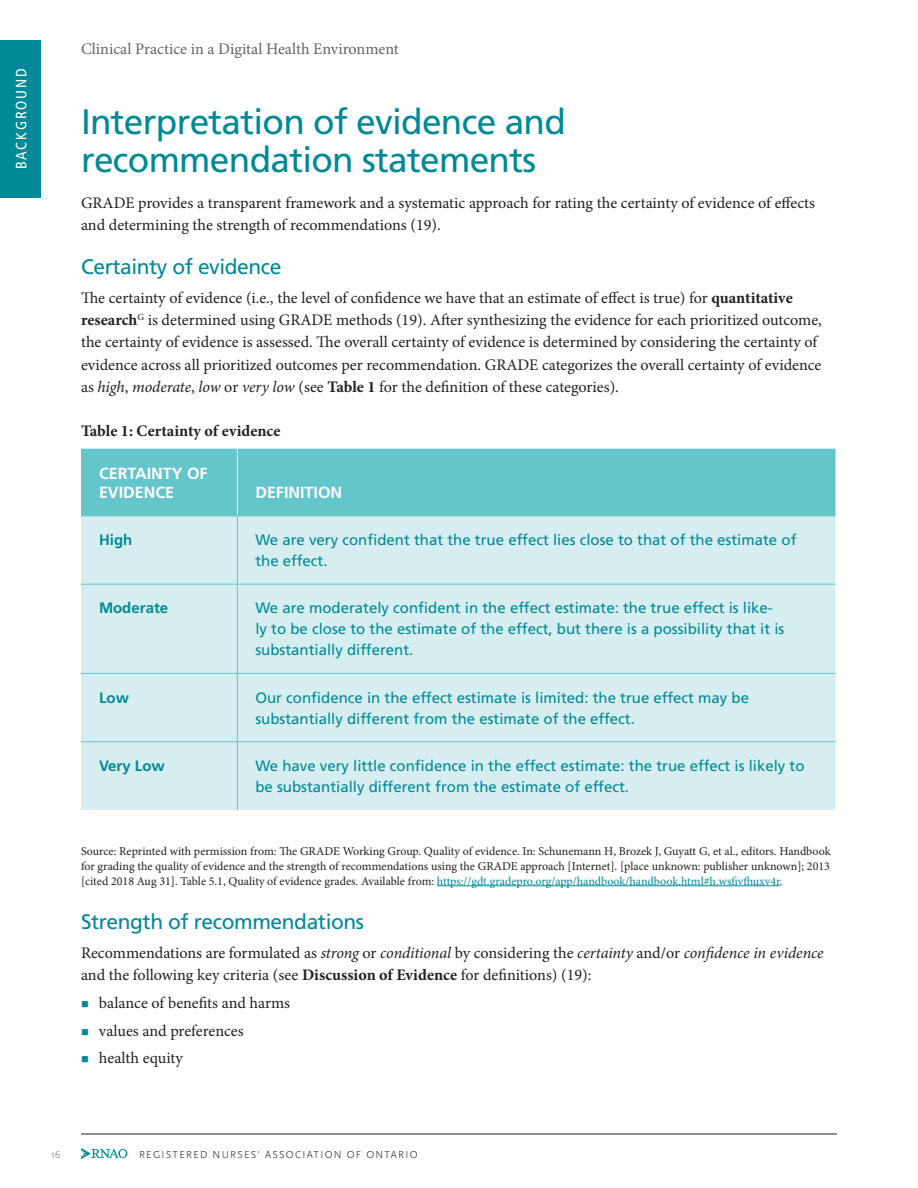
<style>
.page{position:relative;width:918px;height:1188px;background:#fff}
.page>*{position:absolute;margin:0;border:0;box-sizing:border-box;transform-origin:0 0}
.MAIN__Header{font:35.25px/37.5px "Frutiger LT Std";letter-spacing:-.02em;color:#008996}
.MAIN__Header_2{font:21px "Frutiger LT Std";letter-spacing:-.02em;color:#008996}
.MAIN___tabs{font:16.2px/22.2px "Minion Pro";color:#231f20}
.t1{font:16.2px "Minion Pro";color:#636366}
.TABLE___HEADER_white{font:700 16.2px/19.2px "Frutiger LT Std";color:#fff}
.MAIN___Table_Figure_text_bold{font:700 16.2px "Minion Pro";color:#231f20}
.TABLE__main_text_-_GR{font:15px/21px "Frutiger LT Std";color:#008996}
.TABLE__main_text_-_GR-2{font:700 15px "Frutiger LT Std";color:#008996}
.t2{font:condensed 15px "Frutiger LT Std";letter-spacing:.12em;color:#fff}
.FOOTNOTES{font:12px/15px "Minion Pro";letter-spacing:-.005em;color:#231f20;text-align:justify}
.t3{font:300 10.5px "Scala Sans OT";letter-spacing:.12em;color:#231f20}
.t4{font:300 10.5px "Scala Sans OT";color:#636366}
.s1{font-weight:700}
.s2{font-style:italic}
.s3{color:#008996}
</style>
<div class="page">
<div style="left:0;top:40px;width:41px;height:158px;background:#008996"></div>
<hr style="left:81px;top:1134px;width:756px;height:1px;background:#231f20">
<svg style="left:81px;top:1148px;width:46px;height:11px"></svg>
<hr style="left:437px;top:885px;width:343px;height:1px;background:#008996">
<div style="left:81px;top:449px;width:755px;height:67px;background:#64c5ca"></div>
<div style="left:81px;top:517px;width:755px;height:293px;background:#d6eeef"></div>
<hr style="left:81px;top:516px;width:156px;height:1px;background:#64c5ca">
<hr style="left:237px;top:516px;width:599px;height:1px;background:#64c5ca">
<hr style="left:237px;top:516px;width:1px;height:68px;background:#64c5ca">
<hr style="left:81px;top:584px;width:156px;height:1px;background:#64c5ca">
<hr style="left:237px;top:584px;width:599px;height:1px;background:#64c5ca">
<hr style="left:237px;top:585px;width:1px;height:88px;background:#64c5ca">
<hr style="left:81px;top:673px;width:156px;height:1px;background:#64c5ca">
<hr style="left:237px;top:673px;width:599px;height:1px;background:#64c5ca">
<hr style="left:237px;top:674px;width:1px;height:67px;background:#64c5ca">
<hr style="left:81px;top:741px;width:156px;height:1px;background:#64c5ca">
<hr style="left:237px;top:741px;width:599px;height:1px;background:#64c5ca">
<hr style="left:237px;top:742px;width:1px;height:68px;background:#64c5ca">
<hr style="left:237px;top:449px;width:1px;height:67px;background:#d6eeef">
<p class="t2" style="left:13px;top:169px;width:102px;rotate:-90deg">BACKGROUND</p>
<p class="t1" style="left:81px;top:38px;width:319px">Clinical Practice in a Digital Health Environment</p>
<p class="MAIN__Header" style="left:81px;top:104px;width:486px">Interpretation of evidence and recommendation statements</p>
<p class="MAIN___tabs" style="left:81px;top:191px;width:736px">GRADE provides a transparent framework and a systematic approach for rating the certainty of evidence of effects and determining the strength of recommendations (19).</p>
<p class="MAIN__Header_2" style="left:81px;top:255px;width:202px">Certainty of evidence</p>
<p class="MAIN___tabs" style="left:81px;top:287px;width:742px">The certainty of evidence (i.e., the level of confidence we have that an estimate of effect is true) for <span class="s1">quantitative research</span><sup>G</sup> is determined using GRADE methods (19). After synthesizing the evidence for each prioritized outcome, the certainty of evidence is assessed. The overall certainty of evidence is determined by considering the certainty of evidence across all prioritized outcomes per recommendation. GRADE categorizes the overall certainty of evidence as <span class="s2">high</span>, <span class="s2">moderate</span>, <span class="s2">low</span> or <span class="s2">very low</span> (see <span class="s1">Table 1</span> for the definition of these categories).</p>
<p class="MAIN___Table_Figure_text_bold" style="left:81px;top:419px;width:201px">Table 1: Certainty of evidence</p>
<p class="TABLE___HEADER_white" style="left:99px;top:464px;width:110px">CERTAINTY OF<br>EVIDENCE</p>
<p class="TABLE___HEADER_white" style="left:255px;top:483px;width:88px">DEFINITION</p>
<p class="TABLE__main_text_-_GR-2" style="left:99px;top:531px;width:35px">High</p>
<p class="TABLE__main_text_-_GR" style="left:255px;top:530px;width:543px">We are very confident that the true effect lies close to that of the estimate of the effect.</p>
<p class="TABLE__main_text_-_GR-2" style="left:99px;top:599px;width:71px">Moderate</p>
<p class="TABLE__main_text_-_GR" style="left:255px;top:598px;width:531px">We are moderately confident in the effect estimate: the true effect is like&shy;ly to be close to the estimate of the effect, but there is a possibility that it is substantially different.</p>
<p class="TABLE__main_text_-_GR-2" style="left:99px;top:689px;width:31px">Low</p>
<p class="TABLE__main_text_-_GR" style="left:255px;top:687px;width:495px">Our confidence in the effect estimate is limited: the true effect may be substantially different from the estimate of the effect.</p>
<p class="TABLE__main_text_-_GR-2" style="left:99px;top:757px;width:67px">Very Low</p>
<p class="TABLE__main_text_-_GR" style="left:255px;top:755px;width:551px">We have very little confidence in the effect estimate: the true effect is likely to be substantially different from the estimate of effect.</p>
<p class="FOOTNOTES" style="left:81px;top:843px;width:751px">Source: Reprinted with permission from: The GRADE Working Group. Quality of evidence. In: Schunemann H, Brozek J, Guyatt G, et al., editors. Handbook for grading the quality of evidence and the strength of recommendations using the GRADE approach [Internet]. [place unknown: publisher unknown]; 2013 [cited 2018 Aug 31]. Table 5.1, Quality of evidence grades. Available from: <span class="s3">https://gdt.gradepro.org/app/handbook/handbook.html#h.wsfivfhuxv4r</span>.</p>
<p class="MAIN__Header_2" style="left:81px;top:910px;width:285px">Strength of recommendations</p>
<p class="MAIN___tabs" style="left:81px;top:942px;width:744px">Recommendations are formulated as <span class="s2">strong</span> or <span class="s2">conditional</span> by considering the <span class="s2">certainty</span> and/or <span class="s2">confidence in evidence </span>and the following key criteria (see <span class="s1">Discussion of Evidence</span> for definitions) (19):</p>
<p class="MAIN___tabs" style="left:81px;top:992px;width:211px"><span class="s3">■</span> balance of benefits and harms</p>
<p class="MAIN___tabs" style="left:81px;top:1019px;width:164px"><span class="s3">■</span> values and preferences</p>
<p class="MAIN___tabs" style="left:81px;top:1047px;width:103px"><span class="s3">■</span> health equity</p>
<p class="t4" style="left:51px;top:1148px;width:11px">16</p>
<p class="t3" style="left:139px;top:1148px;width:280px">REGISTERED NURSES’ ASSOCIATION OF ONTARIO</p>
</div>
